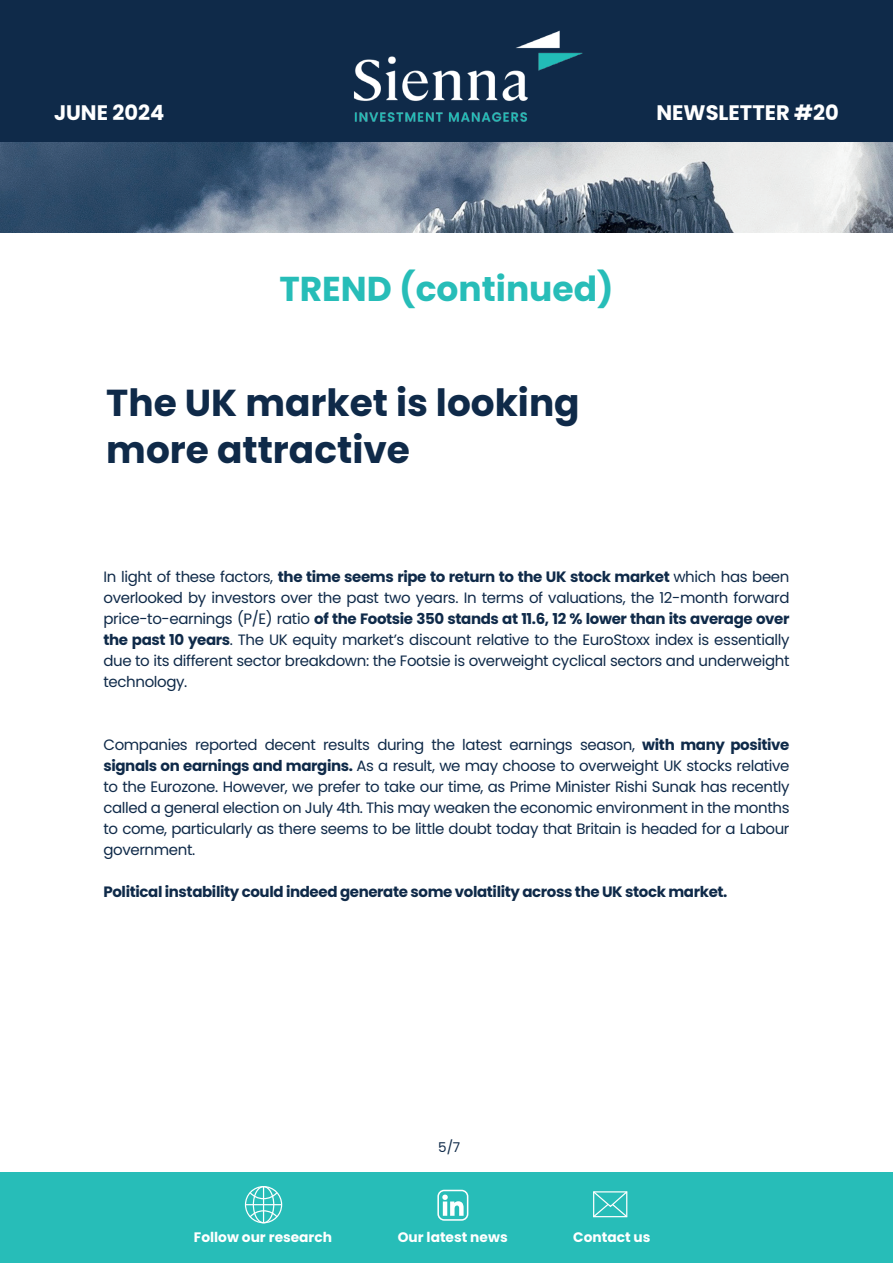
<style>
.page{position:relative;width:893px;height:1263px;background:#fff}
.page>*{position:absolute;margin:0;border:0;box-sizing:border-box;transform-origin:0 0}
.t1{font:700 37.5px/46.5px "Poppins";color:#0f2a49}
.t2{font:700 34.5px "Poppins";color:#27bdb8}
.t3{font:700 21px "Poppins";color:#fff}
.t4{font:15px/21px "Poppins";letter-spacing:-.025em;color:#0f2a49;text-align:justify}
.t5{font:700 15px "Poppins";letter-spacing:-.025em;color:#0f2a49}
.t6{font:700 13.8px "Poppins";color:#fff}
.t7{font:13.5px "Poppins";color:#0f2a49}
.s1{font-weight:700}
</style>
<div class="page">
<div style="left:0;top:0;width:893px;height:142px;background:#0f2a49"></div>
<img style="left:0;top:142px;width:893px;height:91px">
<div style="left:0;top:1172px;width:893px;height:91px;background:#27bdb8"></div>
<div style="left:437px;top:1190px;width:31px;height:31px;border:2px solid #fff;border-radius:6px"></div>
<svg style="left:442px;top:1194px;width:22px;height:22px"></svg>
<div style="left:245px;top:1186px;width:37px;height:37px;border:1px solid #fff;border-radius:50%"></div>
<svg style="left:248px;top:1191px;width:31px;height:9px"></svg>
<svg style="left:248px;top:1209px;width:31px;height:10px"></svg>
<div style="left:253px;top:1186px;width:21px;height:37px;border:1px solid #fff;border-radius:50%"></div>
<hr style="left:245px;top:1204px;width:36px;height:1px;background:#fff">
<hr style="left:263px;top:1186px;width:1px;height:37px;background:#fff">
<svg style="left:593px;top:1191px;width:35px;height:27px"></svg>
<img style="left:299px;top:30px;width:308px;height:114px">
<h3 class="t3" style="left:54px;top:100px;width:112px">JUNE 2024</h3>
<h3 class="t3" style="left:656px;top:100px;width:184px">NEWSLETTER #20</h3>
<h2 class="t2" style="left:279px;top:269px;width:336px">TREND (continued)</h2>
<h1 class="t1" style="left:106px;top:380px;width:475px">The UK market is looking more attractive</h1>
<p class="t4" style="left:103px;top:566px;width:687px">In light of these factors, <span class="s1">the time seems ripe to return to the UK stock market</span> which has been overlooked by investors over the past two years. In terms of valuations, the 12-month forward price-to-earnings (P/E) ratio <span class="s1">of the Footsie 350 stands at 11.6, 12 % lower than its average over the past 10 years</span>. The UK equity market’s discount relative to the EuroStoxx index is essentially due to its different sector breakdown: the Footsie is overweight cyclical sectors and underweight technology.</p>
<p class="t4" style="left:103px;top:734px;width:688px">Companies reported decent results during the latest earnings season, <span class="s1">with many positive signals on earnings and margins.</span> As a result, we may choose to overweight UK stocks relative to the Eurozone. However, we prefer to take our time, as Prime Minister Rishi Sunak has recently called a general election on July 4th. This may weaken the economic environment in the months to come, particularly as there seems to be little doubt today that Britain is headed for a Labour government.</p>
<p class="t5" style="left:103px;top:883px;width:626px">Political instability could indeed generate some volatility across the UK stock market.</p>
<p class="t7" style="left:438px;top:1139px;width:24px">5/7</p>
<p class="t6" style="left:194px;top:1229px;width:140px">Follow our research</p>
<p class="t6" style="left:398px;top:1229px;width:111px">Our latest news</p>
<p class="t6" style="left:573px;top:1229px;width:79px">Contact us</p>
</div>
